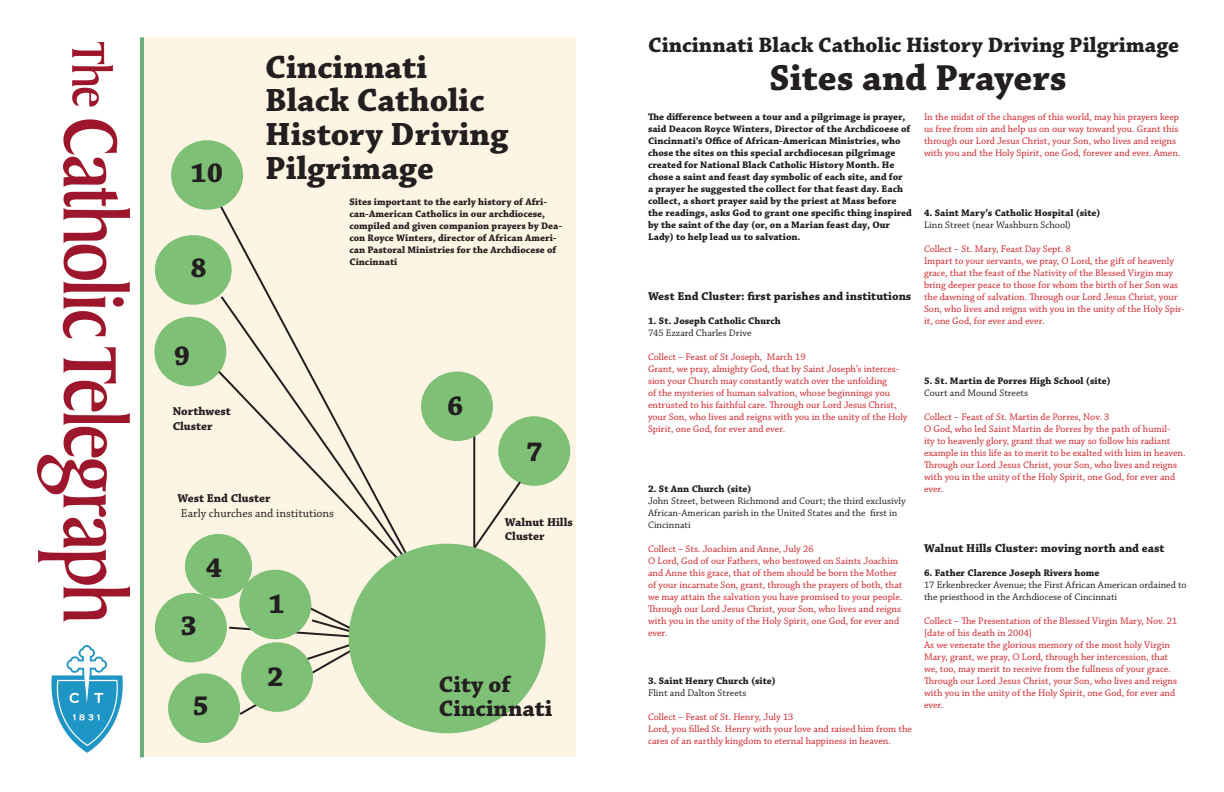
<style>
.page{position:relative;width:1224px;height:792px;background:#fff}
.page>*{position:absolute;margin:0;border:0;box-sizing:border-box;transform-origin:0 0}
.t1{font:700 38px "Chaparral Pro";color:#231f20}
.t2{font:700 33.8px/33.8px "Chaparral Pro";color:#231f20}
.t3{font:700 29px "Chaparral Pro";color:#231f20}
.t4{font:700 23.7px/24.4px "Chaparral Pro";color:#231f20}
.t5{font:700 22px "Chaparral Pro";color:#231f20}
.t6{font:700 12px/14.4px "Chaparral Pro";color:#231f20}
.t7{font:12px "Chaparral Pro";color:#231f20}
.t8{font:10px/12px "Chaparral Pro";color:#d1232a}
.t9{font:700 10px/12px "Chaparral Pro";color:#231f20}
.t10{font:10px/12px "Chaparral Pro";color:#231f20}
</style>
<div class="page">
<div style="left:140px;top:37px;width:5px;height:720px;background:#6dad7d"></div>
<div style="left:145px;top:37px;width:431px;height:720px;background:#fef4e3"></div>
<hr style="left:473px;top:428px;width:2px;height:125px;background:#231f20">
<div style="left:498px;top:416px;width:72px;height:70px;background:#7fc077;border-radius:50%"></div>
<div style="left:421px;top:371px;width:72px;height:70px;background:#7fc077;border-radius:50%"></div>
<svg style="left:470px;top:479px;width:53px;height:76px"></svg>
<div style="left:185px;top:534px;width:67px;height:65px;background:#7fc077;border-radius:50%"></div>
<div style="left:155px;top:593px;width:72px;height:69px;background:#7fc077;border-radius:50%"></div>
<div style="left:168px;top:673px;width:72px;height:70px;background:#7fc077;border-radius:50%"></div>
<svg style="left:227px;top:574px;width:151px;height:142px"></svg>
<div style="left:241px;top:642px;width:72px;height:70px;background:#7fc077;border-radius:50%"></div>
<div style="left:154px;top:317px;width:72px;height:69px;background:#7fc077;border-radius:50%"></div>
<div style="left:155px;top:235px;width:77px;height:70px;background:#7fc077;border-radius:50%"></div>
<svg style="left:217px;top:202px;width:197px;height:348px"></svg>
<svg style="left:219px;top:294px;width:194px;height:75px"></svg>
<svg style="left:216px;top:369px;width:197px;height:205px"></svg>
<div style="left:171px;top:140px;width:72px;height:70px;background:#7fc077;border-radius:50%"></div>
<div style="left:349px;top:544px;width:197px;height:189px;background:#7fc077;border-radius:50%"></div>
<img style="left:37px;top:43px;width:92px;height:578px">
<img style="left:51px;top:645px;width:72px;height:108px">
<h3 class="t3" style="left:190px;top:156px;width:34px">10</h3>
<h3 class="t3" style="left:190px;top:251px;width:18px">8</h3>
<h3 class="t3" style="left:174px;top:338px;width:18px">9</h3>
<p class="t6" style="left:173px;top:405px;width:60px">Northwest<br>Cluster</p>
<h2 class="t2" style="left:265px;top:51px;width:245px">Cincinnati<br>Black Catholic<br>History Driving<br>Pilgrimage</h2>
<p class="t9" style="left:349px;top:196px;width:214px">Sites important to the early history of Afri&shy;can-American Catholics in our archdiocese, compiled and given companion prayers by Dea&shy;con Royce Winters, director of African Ameri&shy;can Pastoral Ministries for the Archdiocese of Cincinnati</p>
<h3 class="t3" style="left:447px;top:389px;width:18px">6</h3>
<h3 class="t3" style="left:526px;top:434px;width:18px">7</h3>
<p class="t6" style="left:177px;top:492px;width:95px">West End Cluster</p>
<p class="t7" style="left:181px;top:506px;width:155px">Early churches and institutions</p>
<h3 class="t3" style="left:206px;top:551px;width:18px">4</h3>
<h3 class="t3" style="left:181px;top:609px;width:18px">3</h3>
<h3 class="t3" style="left:193px;top:689px;width:18px">5</h3>
<h3 class="t3" style="left:268px;top:586px;width:18px">1</h3>
<h3 class="t3" style="left:267px;top:660px;width:18px">2</h3>
<p class="t6" style="left:505px;top:515px;width:69px">Walnut Hills<br>Cluster</p>
<h3 class="t4" style="left:439px;top:673px;width:115px">City of<br>Cincinnati</h3>
<h3 class="t5" style="left:648px;top:32px;width:533px">Cincinnati Black Catholic History Driving Pilgrimage</h3>
<h1 class="t1" style="left:769px;top:56px;width:299px">Sites and Prayers</h1>
<p class="t9" style="left:648px;top:111px;width:266px">The difference between a tour and a pilgrimage is prayer, said Deacon Royce Winters, Director of the Archdicoese of Cincinnati’s Office of African-American Ministries, who chose the sites on this special archdiocesan pilgrimage created for National Black Catholic History Month. He chose a saint and feast day symbolic of each site, and for<br>a prayer he suggested the collect for that feast day. Each collect, a short prayer said by the priest at Mass before the readings, asks God to grant one specific thing inspired by the saint of the day (or, on a Marian feast day, Our Lady) to help lead us to salvation.</p>
<p class="t6" style="left:648px;top:289px;width:265px">West End Cluster: first parishes and institutions</p>
<p class="t9" style="left:648px;top:315px;width:134px">1. St. Joseph Catholic Church</p>
<p class="t10" style="left:648px;top:327px;width:105px">745 Ezzard Charles Drive</p>
<p class="t8" style="left:648px;top:351px;width:261px">Collect – Feast of St Joseph, March 19<br>Grant, we pray, almighty God, that by Saint Joseph’s interces&shy;sion your Church may constantly watch over the unfolding<br>of the mysteries of human salvation, whose beginnings you entrusted to his faithful care. Through our Lord Jesus Christ, your Son, who lives and reigns with you in the unity of the Holy Spirit, one God, for ever and ever.</p>
<p class="t9" style="left:648px;top:483px;width:105px">2. St Ann Church (site)</p>
<p class="t10" style="left:648px;top:495px;width:259px">John Street, between Richmond and Court; the third exclusivly<br>African-American parish in the United States and the first in<br>Cincinnati</p>
<p class="t8" style="left:648px;top:543px;width:256px">Collect – Sts. Joachim and Anne, July 26<br>O Lord, God of our Fathers, who bestowed on Saints Joachim and Anne this grace, that of them should be born the Mother of your incarnate Son, grant, through the prayers of both, that we may attain the salvation you have promised to your people.<br>Through our Lord Jesus Christ, your Son, who lives and reigns with you in the unity of the Holy Spirit, one God, for ever and ever.</p>
<p class="t9" style="left:648px;top:675px;width:129px">3. Saint Henry Church (site)</p>
<p class="t10" style="left:648px;top:687px;width:100px">Flint and Dalton Streets</p>
<p class="t8" style="left:648px;top:711px;width:266px">Collect – Feast of St. Henry, July 13<br>Lord, you filled St. Henry with your love and raised him from the cares of an earthly kingdom to eternal happiness in heaven.</p>
<p class="t8" style="left:924px;top:111px;width:258px">In the midst of the changes of this world, may his prayers keep us free from sin and help us on our way toward you. Grant this through our Lord Jesus Christ, your Son, who lives and reigns with you and the Holy Spirit, one God, forever and ever. Amen.</p>
<p class="t9" style="left:924px;top:207px;width:178px">4. Saint Mary’s Catholic Hospital (site)</p>
<p class="t10" style="left:924px;top:219px;width:148px">Linn Street (near Washburn School)</p>
<p class="t8" style="left:924px;top:243px;width:262px">Collect – St. Mary, Feast Day Sept. 8<br>Impart to your servants, we pray, O Lord, the gift of heavenly grace, that the feast of the Nativity of the Blessed Virgin may bring deeper peace to those for whom the birth of her Son was the dawning of salvation. Through our Lord Jesus Christ, your Son, who lives and reigns with you in the unity of the Holy Spir&shy;it, one God, for ever and ever.</p>
<p class="t9" style="left:924px;top:375px;width:188px">5. St. Martin de Porres High School (site)</p>
<p class="t10" style="left:924px;top:387px;width:106px">Court and Mound Streets</p>
<p class="t8" style="left:924px;top:411px;width:263px">Collect – Feast of St. Martin de Porres, Nov. 3<br>O God, who led Saint Martin de Porres by the path of humil-<br>ity to heavenly glory, grant that we may so follow his radiant example in this life as to merit to be exalted with him in heaven.<br>Through our Lord Jesus Christ, your Son, who lives and reigns with you in the unity of the Holy Spirit, one God, for ever and ever.</p>
<p class="t6" style="left:924px;top:541px;width:242px">Walnut Hills Cluster: moving north and east</p>
<p class="t9" style="left:924px;top:567px;width:177px">6. Father Clarence Joseph Rivers home</p>
<p class="t10" style="left:924px;top:579px;width:264px">17 Erkenbrecker Avenue; the First African American ordained to the priesthood in the Archdiocese of Cincinnati</p>
<p class="t8" style="left:924px;top:615px;width:255px">Collect – The Presentation of the Blessed Virgin Mary, Nov. 21 [date of his death in 2004]<br>As we venerate the glorious memory of the most holy Virgin Mary, grant, we pray, O Lord, through her intercession, that we, too, may merit to receive from the fullness of your grace.<br>Through our Lord Jesus Christ, your Son, who lives and reigns with you in the unity of the Holy Spirit, one God, for ever and ever.</p>
</div>
